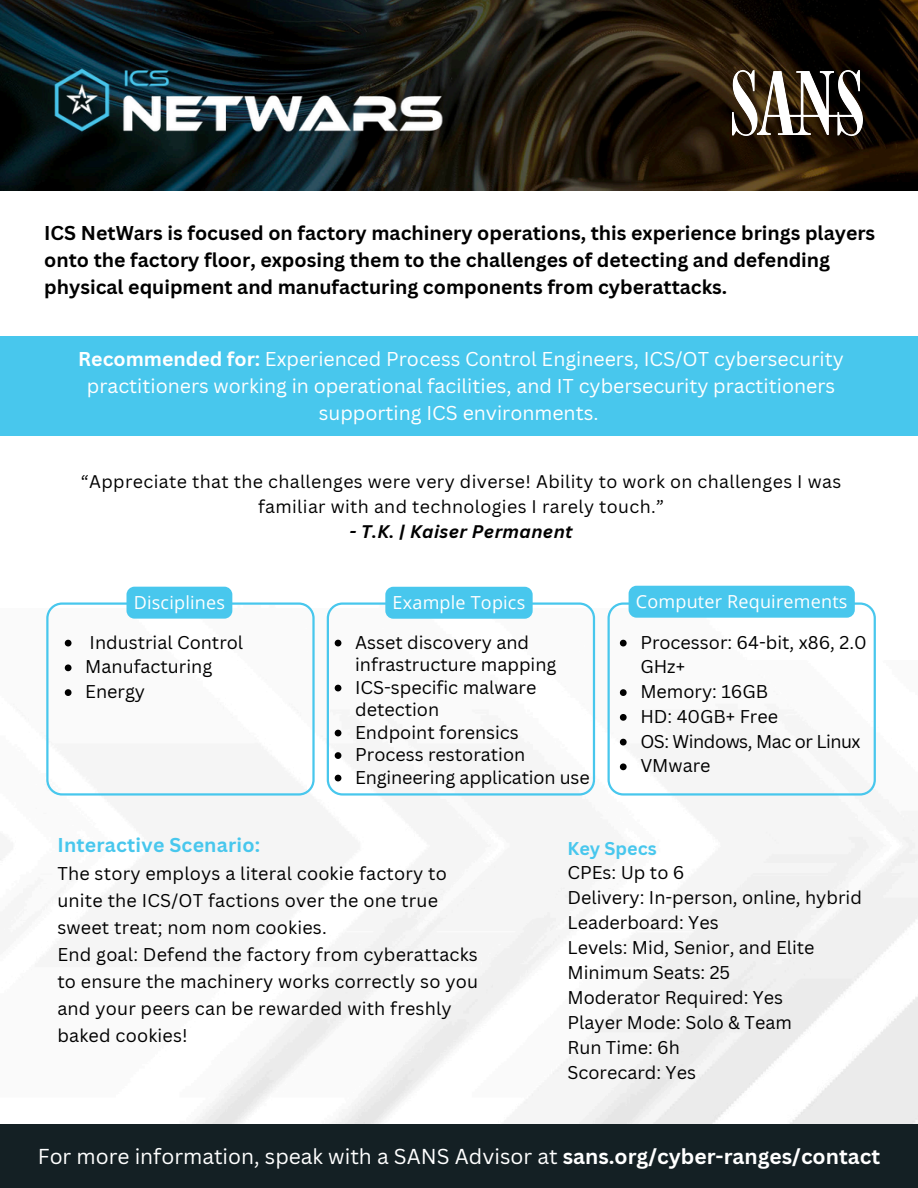
<style>
.page{position:relative;width:918px;height:1188px;background:#fff}
.page>*{position:absolute;margin:0;border:0;box-sizing:border-box;transform-origin:0 0}
.t1{font:21px "Canva Sans";color:#fff}
.t2{font:700 19.5px/27px "Canva Sans";color:#000}
.t3{font:19.5px/27px "Canva Sans";color:#fff;text-align:center}
.t4{font:700 19.5px "Canva Sans";letter-spacing:.01em;color:#48c7ed}
.t5{font:18px/27px "Canva Sans";color:#000}
.t6{font:18px "Open Sans";letter-spacing:.01em;color:#fff}
.t7{font:18px "Canva Sans";letter-spacing:-.025em;color:#000}
.t8{font:700 18px "Canva Sans";color:#48c7ed}
.t9{font:17.85px/24.8px "Canva Sans";letter-spacing:.02em;color:#000;text-align:center}
.t10{font:italic 700 17.85px "Canva Sans";letter-spacing:.02em;color:#000}
.s1{font-weight:700}
</style>
<div class="page">
<img style="left:0;top:0;width:918px;height:190px">
<div style="left:0;top:1125px;width:918px;height:63px;background:#142024"></div>
<div style="left:0;top:336px;width:918px;height:100px;background:#48c7ed"></div>
<svg style="left:46px;top:602px;width:269px;height:194px"></svg>
<svg style="left:65px;top:640px;width:7px;height:6px"></svg>
<svg style="left:65px;top:664px;width:7px;height:7px"></svg>
<svg style="left:65px;top:689px;width:7px;height:7px"></svg>
<svg style="left:327px;top:602px;width:268px;height:194px"></svg>
<svg style="left:335px;top:640px;width:6px;height:6px"></svg>
<svg style="left:335px;top:685px;width:6px;height:6px"></svg>
<svg style="left:335px;top:730px;width:6px;height:6px"></svg>
<svg style="left:335px;top:752px;width:6px;height:7px"></svg>
<svg style="left:335px;top:775px;width:6px;height:6px"></svg>
<svg style="left:608px;top:602px;width:268px;height:194px"></svg>
<svg style="left:620px;top:640px;width:7px;height:6px"></svg>
<svg style="left:620px;top:689px;width:7px;height:7px"></svg>
<svg style="left:620px;top:714px;width:7px;height:7px"></svg>
<svg style="left:620px;top:739px;width:7px;height:6px"></svg>
<svg style="left:620px;top:763px;width:7px;height:7px"></svg>
<div style="left:127px;top:587px;width:105px;height:32px;background:#48c7ed;border-radius:8px"></div>
<div style="left:385px;top:587px;width:148px;height:32px;background:#48c7ed;border-radius:8px"></div>
<div style="left:629px;top:586px;width:226px;height:32px;background:#48c7ed;border-radius:8px"></div>
<img style="left:53px;top:55px;width:478px;height:96px">
<img style="left:733px;top:70px;width:129px;height:65px">
<p class="t2" style="left:44px;top:219px;width:833px">ICS NetWars is focused on factory machinery operations, this experience brings players onto the factory floor, exposing them to the challenges of detecting and defending physical equipment and manufacturing components from cyberattacks.</p>
<h1 class="t3" style="left:78px;top:345px;width:767px"><span class="s1">Recommended for:</span> Experienced Process Control Engineers, ICS/OT cybersecurity practitioners working in operational facilities, and IT cybersecurity practitioners supporting ICS environments.</h1>
<h2 class="t9" style="left:81px;top:469px;width:762px">“Appreciate that the challenges were very diverse! Ability to work on challenges I was familiar with and technologies I rarely touch.”</h2>
<p class="t10" style="left:349px;top:519px;width:225px">- T.K. | Kaiser Permanent</p>
<p class="t6" style="left:134px;top:590px;width:93px">Disciplines</p>
<p class="t6" style="left:393px;top:590px;width:134px">Example Topics</p>
<p class="t6" style="left:636px;top:589px;width:213px">Computer Requirements</p>
<p class="t5" style="left:90px;top:628px;width:155px">Industrial Control</p>
<p class="t5" style="left:85px;top:653px;width:129px">Manufacturing</p>
<p class="t5" style="left:85px;top:678px;width:61px">Energy</p>
<p class="t5" style="left:355px;top:630px;width:203px;line-height:22.5px">Asset discovery and infrastructure mapping</p>
<p class="t5" style="left:355px;top:675px;width:183px;line-height:22.5px">ICS-specific malware detection</p>
<p class="t5" style="left:355px;top:718px;width:165px">Endpoint forensics</p>
<p class="t5" style="left:355px;top:741px;width:172px">Process restoration</p>
<p class="t5" style="left:355px;top:763px;width:236px">Engineering application use</p>
<p class="t5" style="left:640px;top:629px;width:228px;line-height:24.8px">Processor: 64-bit, x86, 2.0<br>GHz+</p>
<p class="t5" style="left:640px;top:678px;width:129px">Memory: 16GB</p>
<p class="t5" style="left:640px;top:702px;width:139px">HD: 40GB+ Free</p>
<p class="t7" style="left:640px;top:729px;width:222px">OS: Windows, Mac or Linux</p>
<p class="t5" style="left:640px;top:752px;width:72px">VMware</p>
<p class="t4" style="left:57px;top:831px;width:204px">Interactive Scenario:</p>
<p class="t5" style="left:57px;top:860px;width:391px">The story employs a literal cookie factory to unite the ICS/OT factions over the one true sweet treat; nom nom cookies.</p>
<p class="t5" style="left:57px;top:941px;width:422px">End goal: Defend the factory from cyberattacks to ensure the machinery works correctly so you and your peers can be rewarded with freshly baked cookies!</p>
<p class="t8" style="left:567px;top:836px;width:91px">Key Specs</p>
<h3 class="t5" style="left:567px;top:859px;width:118px">CPEs: Up to 6</h3>
<p class="t5" style="left:567px;top:884px;width:296px">Delivery: In-person, online, hybrid</p>
<p class="t5" style="left:567px;top:909px;width:153px">Leaderboard: Yes</p>
<p class="t5" style="left:567px;top:934px;width:249px">Levels: Mid, Senior, and Elite</p>
<p class="t5" style="left:567px;top:959px;width:164px">Minimum Seats: 25</p>
<p class="t5" style="left:567px;top:984px;width:217px">Moderator Required: Yes</p>
<p class="t5" style="left:567px;top:1008px;width:226px">Player Mode: Solo &amp; Team</p>
<p class="t5" style="left:567px;top:1033px;width:114px">Run Time: 6h</p>
<p class="t5" style="left:567px;top:1058px;width:130px">Scorecard: Yes</p>
<h2 class="t1" style="left:38px;top:1141px;width:844px">For more information, speak with a SANS Advisor at <span class="s1">sans.org/cyber-ranges/contact</span></h2>
</div>
